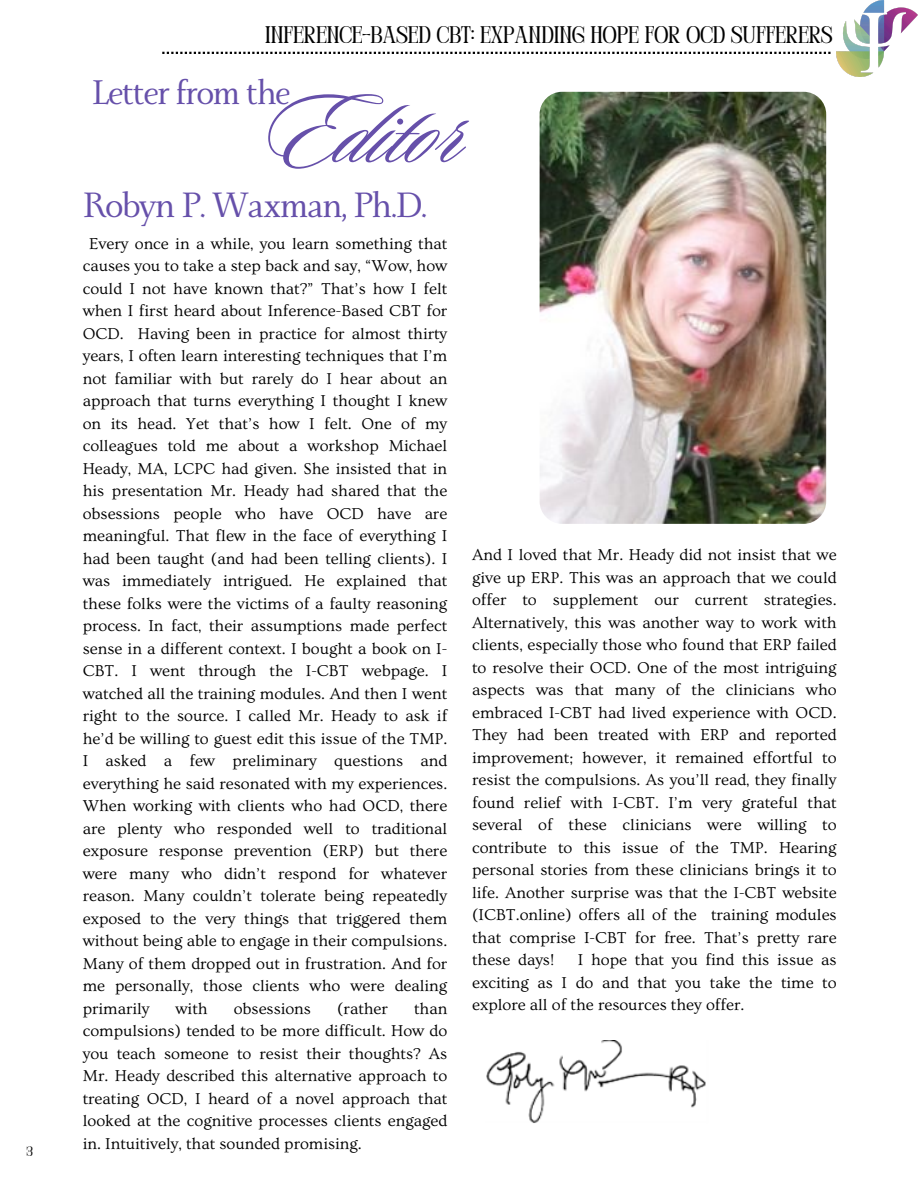
<style>
.page{position:relative;width:918px;height:1188px;background:#fff}
.page>*{position:absolute;margin:0;border:0;box-sizing:border-box;transform-origin:0 0}
.t1{font:106.95px "Sloop Script Pro";color:#6650aa}
.t2{font:39.15px "Monterchi Serif";letter-spacing:-.05em;color:#6650aa}
.t3{font:38.1px "Monterchi Serif";letter-spacing:-.05em;color:#6650aa}
.t4{font:24px "Perandoryv 2";color:#000}
.t5{font:16.5px/22.5px "Ovo";color:#000001;text-align:justify}
.t6{font:13.65px "Perandoryv 2";color:#000001}
</style>
<div class="page">
<img style="left:540px;top:92px;width:286px;height:432px;border-radius:22px">
<img style="left:837px;top:0;width:81px;height:76px">
<svg style="left:162px;top:52px;width:669px;height:2px"></svg>
<img style="left:486px;top:1040px;width:220px;height:83px">
<p class="t6" style="left:27px;top:1146px;width:7px">3</p>
<h3 class="t4" style="left:265px;top:25px;width:569px">INFERENCE-BASED CBT: EXPANDING HOPE FOR OCD SUFFERERS</h3>
<p class="t3" style="left:92px;top:74px;width:201px">Letter from the</p>
<p class="t1" style="left:265px;top:76px;width:200px">Editor</p>
<h2 class="t2" style="left:83px;top:186px;width:347px">Robyn P. Waxman, Ph.D.</h2>
<h2 class="t5" style="left:83px;top:233px;width:366px;text-indent:6px">Every once in a while, you learn something that causes you to take a step back and say, “Wow, how could I not have known that?” That’s how I felt when I first heard about Inference-Based CBT for OCD. Having been in practice for almost thirty years, I often learn interesting techniques that I’m not familiar with but rarely do I hear about an approach that turns everything I thought I knew on its head. Yet that’s how I felt. One of my colleagues told me about a workshop Michael Heady, MA, LCPC had given. She insisted that in his presentation Mr. Heady had shared that the obsessions people who have OCD have are meaningful. That flew in the face of everything I had been taught (and had been telling clients). I was immediately intrigued. He explained that these folks were the victims of a faulty reasoning process. In fact, their assumptions made perfect sense in a different context. I bought a book on I-CBT. I went through the I-CBT webpage. I watched all the training modules. And then I went right to the source. I called Mr. Heady to ask if he’d be willing to guest edit this issue of the TMP.<br>I asked a few preliminary questions and everything he said resonated with my experiences.<br>When working with clients who had OCD, there are plenty who responded well to traditional exposure response prevention (ERP) but there were many who didn’t respond for whatever reason. Many couldn’t tolerate being repeatedly exposed to the very things that triggered them without being able to engage in their compulsions.<br>Many of them dropped out in frustration. And for me personally, those clients who were dealing primarily</h2>
<h2 class="t5" style="left:83px;top:998px;width:366px;text-indent:331px">than compulsions) tended to be more difficult. How do you teach someone to resist their thoughts? As Mr. Heady described this alternative approach to treating OCD, I heard of a novel approach that looked at the cognitive processes clients engaged in. Intuitively, that sounded promising.</h2>
<h2 class="t5" style="left:176px;top:998px;width:34px">with</h2>
<h2 class="t5" style="left:234px;top:998px;width:79px">obsessions</h2>
<h2 class="t5" style="left:337px;top:998px;width:52px">(rather</h2>
<h1 class="t5" style="left:472px;top:544px;width:366px">And I loved that Mr. Heady did not insist that we give up ERP. This was an approach that we could offer to supplement our current strategies.<br>Alternatively, this was another way to work with clients, especially those who found that ERP failed to resolve their OCD. One of the most intriguing aspects was that many of the clinicians who embraced I-CBT had lived experience with OCD.<br>They had been treated with ERP and reported improvement; however, it remained effortful to resist the compulsions. As you’ll read, they finally found relief with I-CBT. I’m very grateful that several of these clinicians were willing to contribute to this issue of the TMP. Hearing personal stories from these clinicians brings it to life. Another surprise was that the I-CBT website (ICBT.online) offers all of the training modules that comprise I-CBT for free. That’s pretty rare these days!</h1>
<h1 class="t5" style="left:472px;top:949px;width:366px;text-indent:106px">I hope that you find this issue as exciting as I do and that you take the time to explore all of the resources they offer.</h1>
</div>
